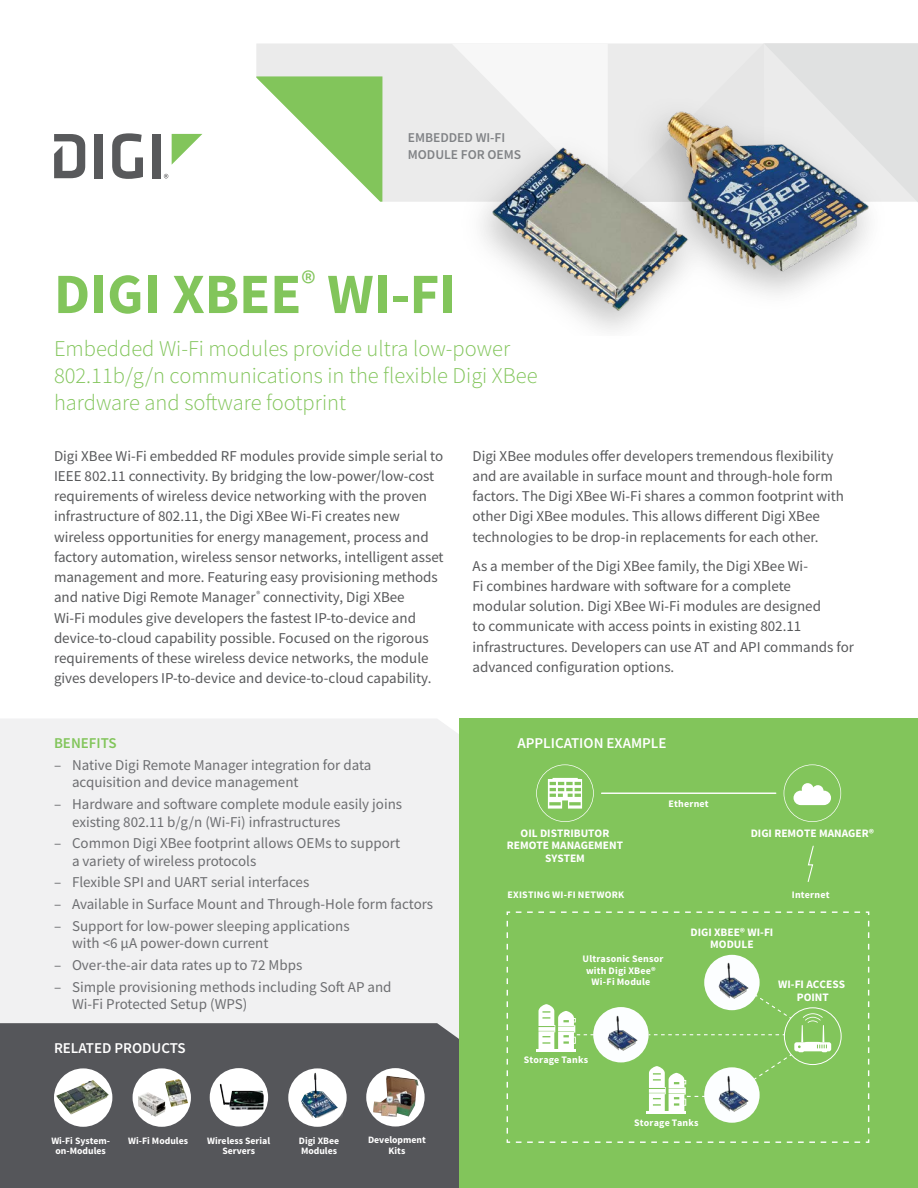
<style>
.page{position:relative;width:918px;height:1188px;background:#fff}
.page>*{position:absolute;margin:0;border:0;box-sizing:border-box;transform-origin:0 0}
.t1{font:700 57px "Source Sans Pro";color:#82c55b}
.Product_Description{font:300 22.5px/27px "Source Sans Pro";color:#82c55b}
.Body_Copy{font:15px/20.2px "Source Sans Pro";color:#58595b}
.Bullets{font:15px/17.2px "Source Sans Pro";color:#6d6e71}
.t2{font:600 15px "Source Sans Pro";color:#fff}
.t3{font:600 15px "Source Sans Pro";color:#82c55b}
.t4{font:600 13.5px/16.5px "Source Sans Pro";color:#808285}
.t5{font:700 11.4px/12.9px "Source Sans Pro";color:#fff;text-align:center}
.t6{font:700 10.05px/11.4px "Source Sans Pro";letter-spacing:.02em;color:#fff;text-align:center}
.t7{font:700 9.75px/10.5px "Source Sans Pro";color:#fff;text-align:center}
</style>
<div class="page">
<div style="left:95px;top:134px;width:8px;height:44px;background:#58595b"></div>
<svg style="left:112px;top:133px;width:31px;height:46px"></svg>
<div style="left:152px;top:134px;width:9px;height:44px;background:#58595b"></div>
<svg style="left:172px;top:134px;width:30px;height:30px"></svg>
<svg style="left:54px;top:134px;width:31px;height:44px"></svg>
<svg style="left:164px;top:174px;width:4px;height:4px"></svg>
<div style="left:459px;top:718px;width:459px;height:470px;background:#82c55b"></div>
<div style="left:0;top:719px;width:459px;height:304px;background:#f1f1f2"></div>
<div style="left:0;top:1023px;width:459px;height:165px;background:#55565a"></div>
<div style="left:256px;top:44px;width:195px;height:158px;background:#ebebeb"></div>
<svg style="left:256px;top:76px;width:126px;height:126px"></svg>
<svg style="left:451px;top:43px;width:467px;height:159px"></svg>
<div style="left:466px;top:102px;width:423px;height:247px;background:#fff"></div>
<div style="left:455px;top:90px;width:433px;height:246px;background:#000;opacity:.2"></div>
<img style="left:463px;top:94px;width:425px;height:242px">
<hr style="left:602px;top:793px;width:174px;height:1px;background:#fff">
<svg style="left:784px;top:764px;width:57px;height:58px"></svg>
<svg style="left:807px;top:845px;width:7px;height:37px"></svg>
<svg style="left:536px;top:764px;width:58px;height:58px"></svg>
<svg style="left:506px;top:911px;width:364px;height:232px"></svg>
<hr style="left:647px;top:1111px;width:39px;height:2px;background:#fff">
<svg style="left:54px;top:1068px;width:58px;height:59px"></svg>
<svg style="left:54px;top:1073px;width:58px;height:51px"></svg>
<img style="left:56px;top:1080px;width:53px;height:34px">
<div style="left:133px;top:1068px;width:58px;height:59px;background:#fff;border-radius:50%"></div>
<svg style="left:134px;top:1086px;width:18px;height:39px"></svg>
<img style="left:138px;top:1092px;width:28px;height:25px">
<div style="left:164px;top:1078px;width:25px;height:31px;background:#fff"></div>
<img style="left:165px;top:1079px;width:23px;height:28px">
<div style="left:210px;top:1068px;width:58px;height:59px;background:#fff;border-radius:50%"></div>
<img style="left:220px;top:1084px;width:44px;height:26px">
<div style="left:288px;top:1068px;width:59px;height:59px;background:#fff;border-radius:50%"></div>
<svg style="left:295px;top:1068px;width:48px;height:54px"></svg>
<img style="left:301px;top:1073px;width:37px;height:45px">
<div style="left:366px;top:1068px;width:59px;height:59px;background:#fff;border-radius:50%"></div>
<div style="left:373px;top:1074px;width:47px;height:46px;background:#fff"></div>
<img style="left:373px;top:1076px;width:46px;height:41px">
<p class="t4" style="left:408px;top:129px;width:115px">EMBEDDED WI-FI<br>MODULE FOR OEMS</p>
<p class="t1" style="left:54px;top:258px;width:404px">DIGI XBEE<sup>®</sup> WI-FI</p>
<p class="Product_Description" style="left:54px;top:335px;width:485px">Embedded Wi-Fi modules provide ultra low-power<br>802.11b/g/n communications in the flexible Digi XBee hardware and software footprint</p>
<p class="Body_Copy" style="left:54px;top:445px;width:391px">Digi XBee Wi-Fi embedded RF modules provide simple serial to IEEE 802.11 connectivity. By bridging the low-power/low-cost requirements of wireless device networking with the proven infrastructure of 802.11, the Digi XBee Wi-Fi creates new wireless opportunities for energy management, process and factory automation, wireless sensor networks, intelligent asset management and more. Featuring easy provisioning methods and native Digi Remote Manager<sup>®</sup> connectivity, Digi XBee<br>Wi-Fi modules give developers the fastest IP-to-device and device-to-cloud capability possible. Focused on the rigorous requirements of these wireless device networks, the module gives developers IP-to-device and device-to-cloud capability.</p>
<p class="Body_Copy" style="left:472px;top:445px;width:373px">Digi XBee modules offer developers tremendous flexibility and are available in surface mount and through-hole form factors. The Digi XBee Wi-Fi shares a common footprint with other Digi XBee modules. This allows different Digi XBee technologies to be drop-in replacements for each other.</p>
<p class="Body_Copy" style="left:472px;top:556px;width:383px">As a member of the Digi XBee family, the Digi XBee Wi-<br>Fi combines hardware with software for a complete<br>modular solution. Digi XBee Wi-Fi modules are designed<br>to communicate with access points in existing 802.11 infrastructures. Developers can use AT and API commands for advanced configuration options.</p>
<p class="t3" style="left:54px;top:734px;width:64px">BENEFITS</p>
<p class="t2" style="left:518px;top:734px;width:151px">APPLICATION EXAMPLE</p>
<p class="Bullets" style="left:72px;top:757px;width:301px;text-indent:-18px">– Native Digi Remote Manager integration for data acquisition and device management</p>
<p class="Bullets" style="left:72px;top:796px;width:332px;text-indent:-18px">– Hardware and software complete module easily joins existing 802.11 b/g/n (Wi-Fi) infrastructures</p>
<p class="Bullets" style="left:72px;top:835px;width:330px;text-indent:-18px">– Common Digi XBee footprint allows OEMs to support a variety of wireless protocols</p>
<p class="Bullets" style="left:54px;top:874px;width:257px">– Flexible SPI and UART serial interfaces</p>
<p class="Bullets" style="left:54px;top:896px;width:381px">– Available in Surface Mount and Through-Hole form factors</p>
<p class="Bullets" style="left:72px;top:917px;width:279px;text-indent:-18px">– Support for low-power sleeping applications with &lt;6 μA power-down current</p>
<p class="Bullets" style="left:54px;top:957px;width:250px">– Over-the-air data rates up to 72 Mbps</p>
<p class="Bullets" style="left:72px;top:978px;width:321px;text-indent:-18px">– Simple provisioning methods including Soft AP and<br>Wi-Fi Protected Setup (WPS)</p>
<p class="t6" style="left:669px;top:798px;width:42px">Ethernet</p>
<p class="t5" style="left:751px;top:827px;width:125px">DIGI REMOTE MANAGER®</p>
<p class="t5" style="left:507px;top:827px;width:118px">OIL DISTRIBUTOR<br>REMOTE MANAGEMENT<br>SYSTEM</p>
<p class="t6" style="left:507px;top:889px;width:118px">EXISTING WI-FI NETWORK</p>
<p class="t6" style="left:792px;top:889px;width:39px">Internet</p>
<p class="t5" style="left:690px;top:926px;width:84px">DIGI XBEE® WI-FI<br>MODULE</p>
<p class="t6" style="left:583px;top:954px;width:82px">Ultrasonic Sensor with Digi XBee®<br>Wi-Fi Module</p>
<p class="t5" style="left:778px;top:979px;width:68px">WI-FI ACCESS<br>POINT</p>
<p class="t2" style="left:54px;top:1038px;width:133px">RELATED PRODUCTS</p>
<p class="t7" style="left:51px;top:1135px;width:60px">Wi-Fi System&shy;on-Modules</p>
<p class="t7" style="left:128px;top:1135px;width:61px">Wi-Fi Modules</p>
<p class="t7" style="left:207px;top:1135px;width:64px">Wireless Serial<br>Servers</p>
<p class="t7" style="left:299px;top:1135px;width:42px;text-align:left">Digi XBee<br>Modules</p>
<p class="t7" style="left:368px;top:1135px;width:59px">Development<br>Kits</p>
<p class="t6" style="left:524px;top:1055px;width:66px">Storage Tanks</p>
<p class="t6" style="left:634px;top:1117px;width:66px">Storage Tanks</p>
</div>
